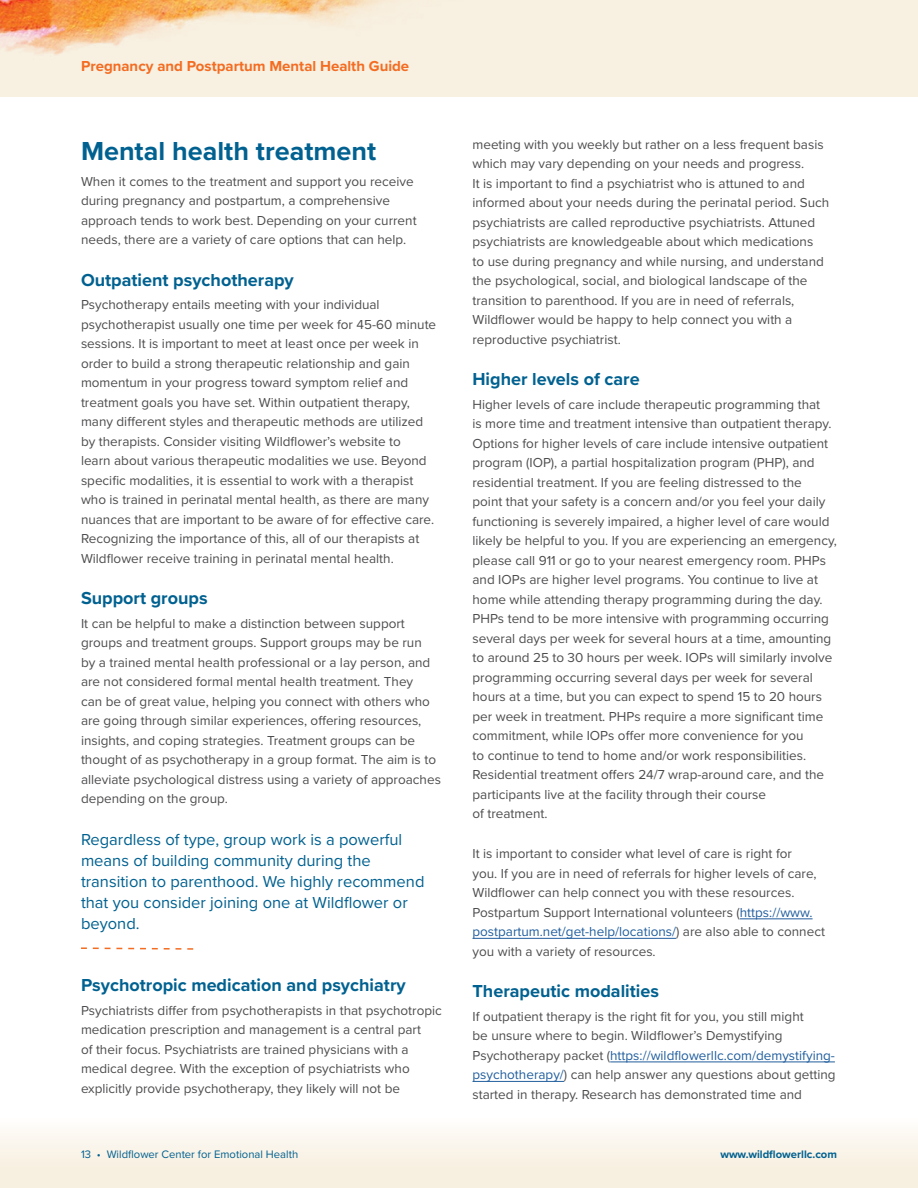
<style>
.page{position:relative;width:918px;height:1188px;background:#fff}
.page>*{position:absolute;margin:0;border:0;box-sizing:border-box;transform-origin:0 0}
.t1{font:700 27px "Proxima Nova";color:#006190}
.t2{font:700 18px "Proxima Nova";color:#006190}
.t3{font:16.5px/21px "Proxima Nova";color:#006190}
.t4{font:700 15px "Proxima Nova";color:#f36c21}
.t5{font:13.5px/19.5px "Proxima Nova";color:#4d4d4f}
.t6{font:11.25px "Proxima Nova";color:#006190}
.t7{font:700 11.25px "Proxima Nova";color:#006190}
.s1{color:#215e9e}
</style>
<div class="page">
<div style="left:0;top:0;width:918px;height:97px;background:#f8f0e1"></div>
<img style="left:0;top:0;width:384px;height:55px">
<div style="left:0;top:1119px;width:918px;height:69px;background:linear-gradient(to bottom,#fefcf9,#f5eddb)"></div>
<svg style="left:81px;top:947px;width:113px;height:3px"></svg>
<hr style="left:740px;top:918px;width:73px;height:1px;background:#215e9e">
<hr style="left:472px;top:938px;width:204px;height:1px;background:#215e9e">
<hr style="left:610px;top:1062px;width:225px;height:1px;background:#215e9e">
<hr style="left:472px;top:1081px;width:92px;height:1px;background:#215e9e">
<p class="t4" style="left:81px;top:55px;width:330px">Pregnancy and Postpartum Mental Health Guide</p>
<h1 class="t1" style="left:81px;top:130px;width:297px">Mental health treatment</h1>
<p class="t5" style="left:81px;top:171px;width:337px">When it comes to the treatment and support you receive during pregnancy and postpartum, a comprehensive approach tends to work best. Depending on your current needs, there are a variety of care options that can help.</p>
<h2 class="t2" style="left:81px;top:266px;width:214px">Outpatient psychotherapy</h2>
<p class="t5" style="left:81px;top:295px;width:357px">Psychotherapy entails meeting with your individual psychotherapist usually one time per week for 45-60 minute sessions. It is important to meet at least once per week in order to build a strong therapeutic relationship and gain momentum in your progress toward symptom relief and treatment goals you have set. Within outpatient therapy, many different styles and therapeutic methods are utilized by therapists. Consider visiting Wildflower’s website to<br>learn about various therapeutic modalities we use. Beyond specific modalities, it is essential to work with a therapist who is trained in perinatal mental health, as there are many nuances that are important to be aware of for effective care.<br>Recognizing the importance of this, all of our therapists at Wildflower receive training in perinatal mental health.</p>
<h2 class="t2" style="left:81px;top:585px;width:128px">Support groups</h2>
<p class="t5" style="left:81px;top:613px;width:361px">It can be helpful to make a distinction between support groups and treatment groups. Support groups may be run<br>by a trained mental health professional or a lay person, and are not considered formal mental health treatment. They<br>can be of great value, helping you connect with others who are going through similar experiences, offering resources, insights, and coping strategies. Treatment groups can be thought of as psychotherapy in a group format. The aim is to alleviate psychological distress using a variety of approaches depending on the group.</p>
<p class="t3" style="left:81px;top:828px;width:345px">Regardless of type, group work is a powerful means of building community during the transition to parenthood. We highly recommend that you consider joining one at Wildflower or beyond.</p>
<h2 class="t2" style="left:81px;top:972px;width:326px">Psychotropic medication and psychiatry</h2>
<p class="t5" style="left:81px;top:1000px;width:362px">Psychiatrists differ from psychotherapists in that psychotropic medication prescription and management is a central part<br>of their focus. Psychiatrists are trained physicians with a medical degree. With the exception of psychiatrists who explicitly provide psychotherapy, they likely will not be</p>
<p class="t5" style="left:472px;top:134px;width:358px">meeting with you weekly but rather on a less frequent basis which may vary depending on your needs and progress.<br>It is important to find a psychiatrist who is attuned to and informed about your needs during the perinatal period. Such psychiatrists are called reproductive psychiatrists. Attuned psychiatrists are knowledgeable about which medications<br>to use during pregnancy and while nursing, and understand the psychological, social, and biological landscape of the transition to parenthood. If you are in need of referrals, Wildflower would be happy to help connect you with a reproductive psychiatrist.</p>
<h2 class="t2" style="left:472px;top:366px;width:169px">Higher levels of care</h2>
<p class="t5" style="left:472px;top:394px;width:366px">Higher levels of care include therapeutic programming that<br>is more time and treatment intensive than outpatient therapy.<br>Options for higher levels of care include intensive outpatient program (IOP), a partial hospitalization program (PHP), and residential treatment. If you are feeling distressed to the<br>point that your safety is a concern and/or you feel your daily functioning is severely impaired, a higher level of care would likely be helpful to you. If you are experiencing an emergency, please call 911 or go to your nearest emergency room. PHPs and IOPs are higher level programs. You continue to live at home while attending therapy programming during the day.<br>PHPs tend to be more intensive with programming occurring several days per week for several hours at a time, amounting to around 25 to 30 hours per week. IOPs will similarly involve programming occurring several days per week for several hours at a time, but you can expect to spend 15 to 20 hours per week in treatment. PHPs require a more significant time commitment, while IOPs offer more convenience for you<br>to continue to tend to home and/or work responsibilities.<br>Residential treatment offers 24/7 wrap-around care, and the participants live at the facility through their course<br>of treatment.</p>
<p class="t5" style="left:472px;top:843px;width:354px">It is important to consider what level of care is right for<br>you. If you are in need of referrals for higher levels of care, Wildflower can help connect you with these resources.<br>Postpartum Support International volunteers (<span class="s1">https://www. postpartum.net/get-help/locations/</span>) are also able to connect you with a variety of resources.</p>
<h2 class="t2" style="left:472px;top:978px;width:188px">Therapeutic modalities</h2>
<p class="t5" style="left:472px;top:1006px;width:365px">If outpatient therapy is the right fit for you, you still might<br>be unsure where to begin. Wildflower’s Demystifying Psychotherapy packet (<span class="s1">https://wildflowerllc.com/demystifying&shy;psychotherapy/</span>) can help answer any questions about getting started in therapy. Research has demonstrated time and</p>
<p class="t6" style="left:81px;top:1146px;width:219px">13 • Wildflower Center for Emotional Health</p>
<p class="t7" style="left:720px;top:1146px;width:118px">www.wildflowerllc.com</p>
</div>
